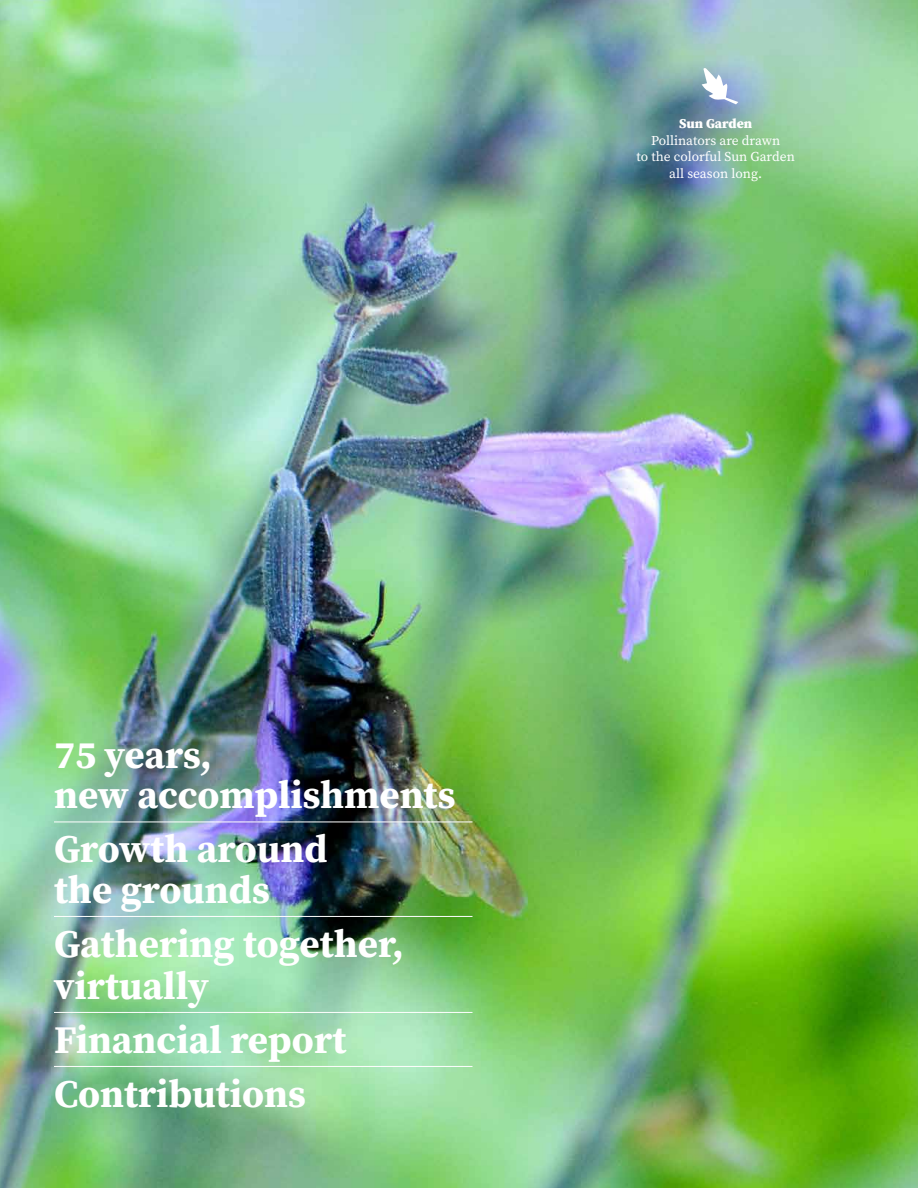
<style>
.page{position:relative;width:918px;height:1188px;background:#fff}
.page>*{position:absolute;margin:0;border:0;box-sizing:border-box;transform-origin:0 0}
.t1{font:700 39px/40.5px "Source Serif Pro";color:#fff}
.t2{font:13.5px/16.5px "Source Serif Pro";color:#fff;text-align:center}
.t3{font:900 13.5px "Source Serif Pro";color:#fff}
</style>
<div class="page">
<img style="left:0;top:0;width:918px;height:1188px">
<svg style="left:702px;top:67px;width:36px;height:37px"></svg>
<hr style="left:54px;top:822px;width:418px;height:1px;background:#fff">
<hr style="left:54px;top:916px;width:418px;height:1px;background:#fff">
<hr style="left:54px;top:1012px;width:418px;height:1px;background:#fff">
<hr style="left:54px;top:1066px;width:418px;height:1px;background:#fff">
<p class="t3" style="left:679px;top:114px;width:74px">Sun Garden</p>
<p class="t2" style="left:636px;top:132px;width:160px">Pollinators are drawn<br>to the colorful Sun Garden all season long.</p>
<p class="t1" style="left:54px;top:734px;width:403px">75 years,<br>new accomplishments</p>
<p class="t1" style="left:54px;top:828px;width:275px">Growth around the grounds</p>
<p class="t1" style="left:54px;top:922px;width:351px;line-height:42px">Gathering together, virtually</p>
<p class="t1" style="left:54px;top:1012px;width:294px;line-height:54px">Financial report<br>Contributions</p>
</div>
